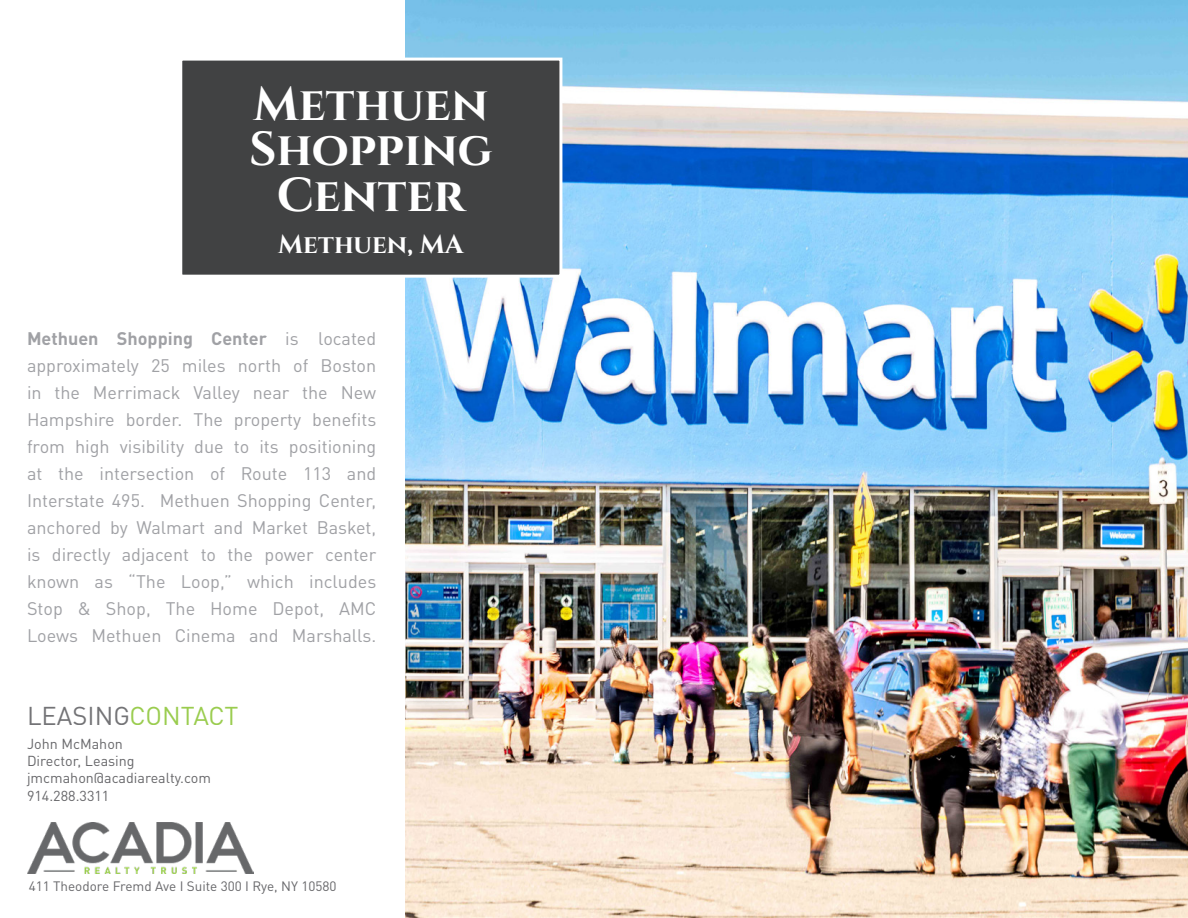
<style>
.page{position:relative;width:1188px;height:918px;background:#fff}
.page>*{position:absolute;margin:0;border:0;box-sizing:border-box;transform-origin:0 0}
.t1{font:700 47.7px/45.3px "Cinzel";color:#fff;text-align:center}
.t2{font:700 26.25px "Cinzel";color:#fff}
.t3{font:25.5px "DIN Pro";color:#67676a}
.t4{font:18px/27px "DIN Pro";color:#a0a1a5;text-align:justify}
.t5{font:14.25px/17.1px "DIN Pro";color:#67676a}
.t6{font:13.5px "DIN Pro";color:#67676a}
.s1{font-weight:700}
.s2{color:#91c83f}
</style>
<div class="page">
<img style="left:405px;top:0;width:783px;height:918px">
<img style="left:27px;top:823px;width:226px;height:51px">
<div style="left:179px;top:58px;width:383px;height:220px;background:#414243;border:3px solid #fff"></div>
<h1 class="t1" style="left:249px;top:83px;width:245px">Methuen<br>Shopping<br>Center</h1>
<h2 class="t2" style="left:278px;top:229px;width:187px">Methuen, MA</h2>
<p class="t4" style="left:27px;top:323px;width:351px"><span class="s1">Methuen Shopping Center</span> is located approximately 25 miles north of Boston in the Merrimack Valley near the New Hampshire border. The property benefits from high visibility due to its positioning at the intersection of Route 113 and Interstate 495. Methuen Shopping Center, anchored by Walmart and Market Basket, is directly adjacent to the power center known as “The Loop,” which includes Stop &amp; Shop, The Home Depot, AMC Loews Methuen Cinema and Marshalls.</p>
<h3 class="t3" style="left:27px;top:695px;width:213px">LEASING<span class="s2">CONTACT</span></h3>
<p class="t5" style="left:27px;top:734px;width:186px">John McMahon<br>Director, Leasing jmcmahon@acadiarealty.com<br>914.288.3311</p>
<p class="t6" style="left:29px;top:875px;width:309px">411 Theodore Fremd Ave I Suite 300 I Rye, NY 10580</p>
</div>
